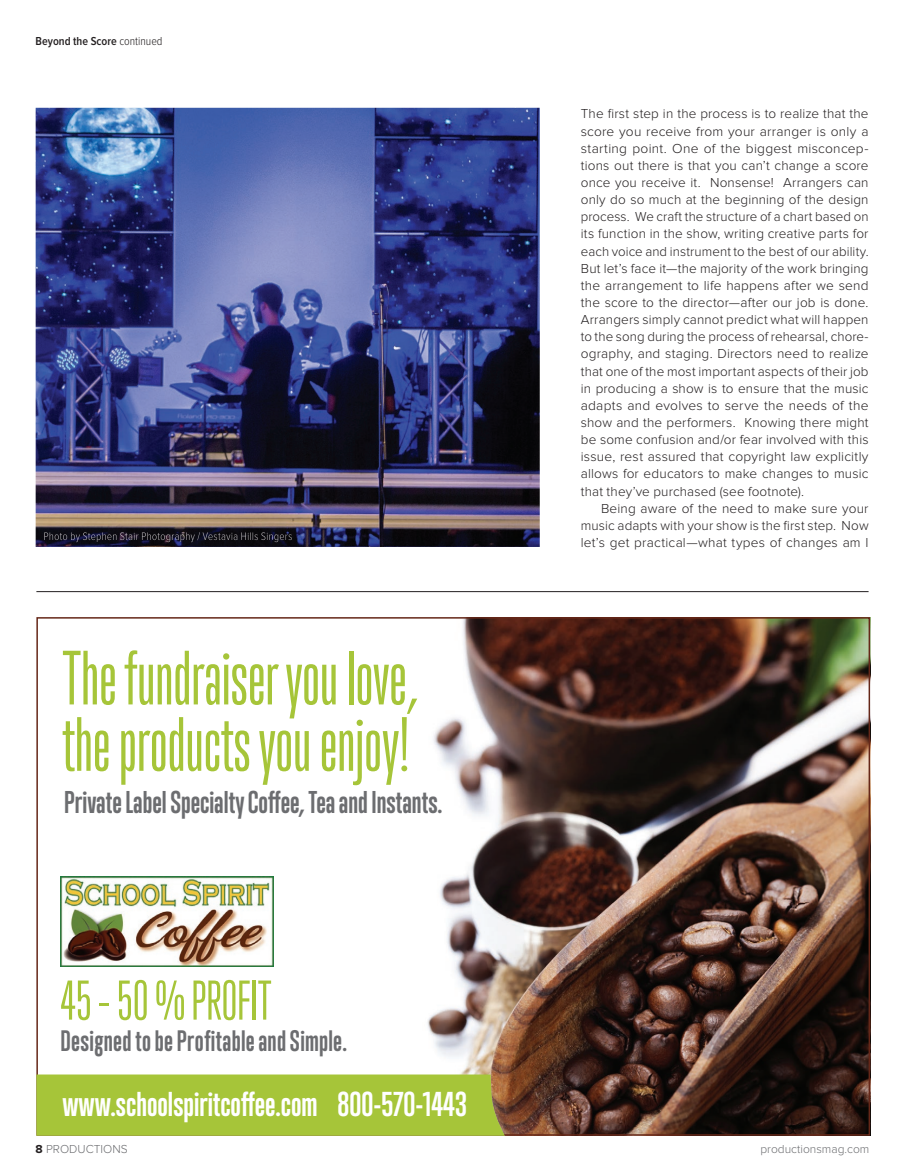
<style>
.page{position:relative;width:905px;height:1175px;background:#fff}
.page>*{position:absolute;margin:0;border:0;box-sizing:border-box;transform-origin:0 0}
.t1{font:70.05px/66.3px "Trump Gothic Pro";color:#a6c539}
.t2{font:51px "Trump Gothic Pro";color:#a6c539}
.t3{font:700 31.5px "Trump Gothic Pro";color:#fff}
.t4{font:700 28.8px "Trump Gothic Pro";color:#6c6d70}
.t5{font:700 27px "Trump Gothic Pro";letter-spacing:.01em;color:#6c6d70}
.t6{font:300 13.5px/17.1px "Proxima Nova";letter-spacing:.01em;color:#231f20;text-align:justify}
.t7{font:300 12px "Proxima Nova";color:#6c6d70}
.t8{font:600 12px "Proxima Nova Cond";color:#231f20}
.s1{font-weight:300}
.s2{font-weight:700;color:#231f20}
</style>
<div class="page">
<hr style="left:36px;top:591px;width:832px;height:1px;background:#231f20">
<img style="left:427px;top:620px;width:440px;height:512px">
<img style="left:61px;top:876px;width:212px;height:90px">
<div style="left:36px;top:1074px;width:469px;height:61px;background:#a6c539"></div>
<img style="left:36px;top:108px;width:503px;height:439px">
<img style="left:44px;top:532px;width:248px;height:10px">
<p class="t8" style="left:36px;top:36px;width:128px">Beyond the Score <span class="s1">continued</span></p>
<h1 class="t1" style="left:62px;top:646px;width:359px">The fundraiser you love, the products you enjoy!</h1>
<h3 class="t4" style="left:64px;top:784px;width:380px">Private Label Specialty Coffee, Tea and Instants.</h3>
<h2 class="t2" style="left:61px;top:971px;width:212px">45 – 50 % PROFIT</h2>
<h3 class="t5" style="left:61px;top:1024px;width:288px">Designed to be Profitable and Simple.</h3>
<h3 class="t3" style="left:62px;top:1085px;width:406px">www.schoolspiritcoffee.com 800-570-1443</h3>
<p class="t6" style="left:580px;top:106px;width:289px">The first step in the process is to realize that the score you receive from your arranger is only a starting point. One of the biggest misconcep&shy;tions out there is that you can’t change a score once you receive it. Nonsense! Arrangers can only do so much at the beginning of the design process. We craft the structure of a chart based on its function in the show, writing creative parts for each voice and instrument to the best of our ability.<br>But let’s face it—the majority of the work bringing the arrangement to life happens after we send the score to the director—after our job is done.<br>Arrangers simply cannot predict what will happen to the song during the process of rehearsal, chore&shy;ography, and staging. Directors need to realize that one of the most important aspects of their job in producing a show is to ensure that the music adapts and evolves to serve the needs of the show and the performers. Knowing there might be some confusion and/or fear involved with this issue, rest assured that copyright law explicitly allows for educators to make changes to music that they’ve purchased (see footnote).</p>
<p class="t6" style="left:580px;top:500px;width:289px;text-indent:20px">Being aware of the need to make sure your music adapts with your show is the first step. Now let’s get practical—what types of changes am I</p>
<p class="t7" style="left:36px;top:1143px;width:94px"><span class="s2">8</span> PRODUCTIONS</p>
<p class="t7" style="left:760px;top:1143px;width:110px">productionsmag.com</p>
</div>
